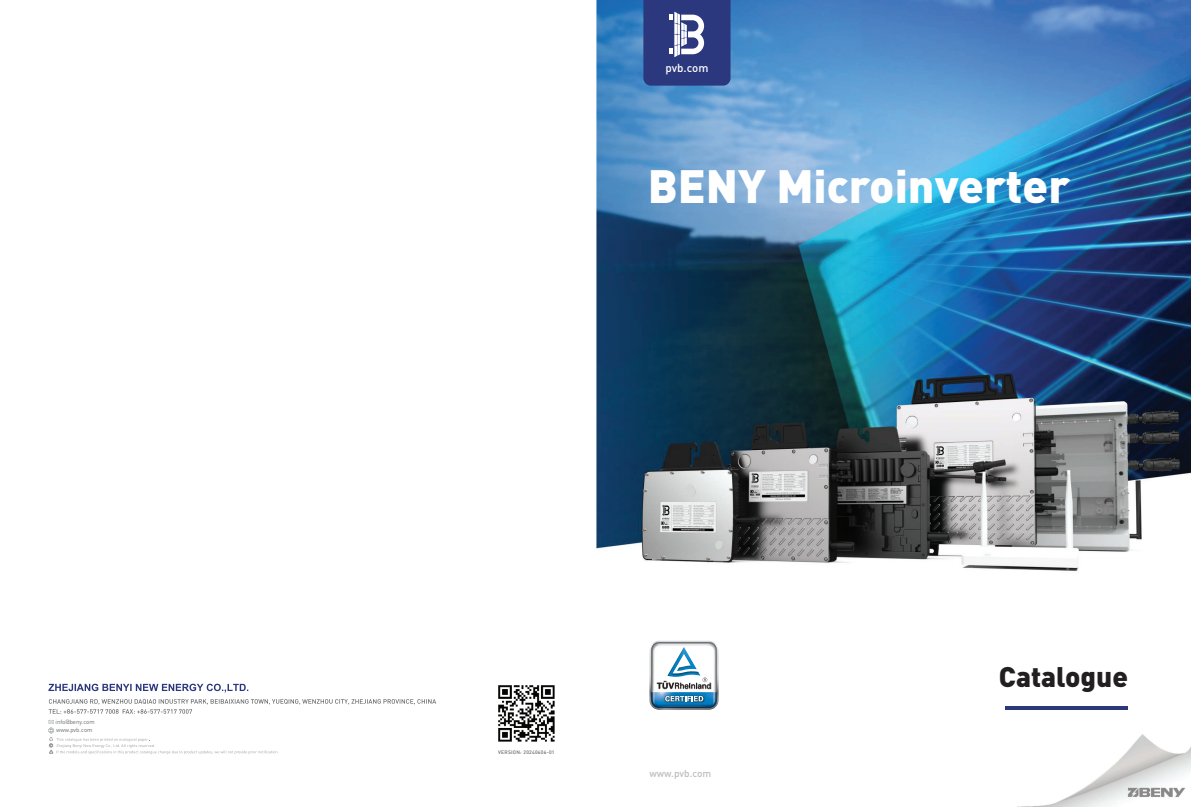
<style>
.page{position:relative;width:1191px;height:808px;background:#fff}
.page>*{position:absolute;margin:0;border:0;box-sizing:border-box;transform-origin:0 0}
.t1{font:900 46.1px "DIN Pro";color:#fff}
.t2{font:900 28px "DIN Pro";color:#231f20}
.t3{font:500 11.5px "DIN Pro";color:#fff}
.t4{font:500 10px "DIN Pro";color:#bcbdc0}
.t5{font:6px "DIN Pro";color:#67696b}
.t6{font:500 5px "DIN Pro";letter-spacing:.05em;color:#67696b}
</style>
<div class="page">
<img style="left:596px;top:0;width:595px;height:710px">
<img style="left:1017px;top:734px;width:174px;height:73px">
<hr style="left:1004px;top:706px;width:123px;height:4px;background:#2c387e">
<svg style="left:648px;top:640px;width:140px;height:70px"></svg>
<svg style="left:48px;top:720px;width:230px;height:34px"></svg>
<svg style="left:48px;top:684px;width:200px;height:9px"></svg>
<svg style="left:49px;top:699px;width:387px;height:15px"></svg>
<svg style="left:643px;top:0;width:87px;height:86px;background:#424e8c"></svg>
<img style="left:498px;top:685px;width:57px;height:57px">
<p class="t5" style="left:56px;top:717px;width:41px">info@beny.com</p>
<p class="t5" style="left:56px;top:726px;width:38px">www.pvb.com</p>
<h3 class="t3" style="left:665px;top:60px;width:45px">pvb.com</h3>
<h1 class="t1" style="left:647px;top:155px;width:424px">BENY Microinverter</h1>
<p class="t6" style="left:498px;top:749px;width:58px">VERSION: 20240606-01</p>
<h3 class="t4" style="left:649px;top:767px;width:64px">www.pvb.com</h3>
<h2 class="t2" style="left:999px;top:658px;width:131px">Catalogue</h2>
</div>
